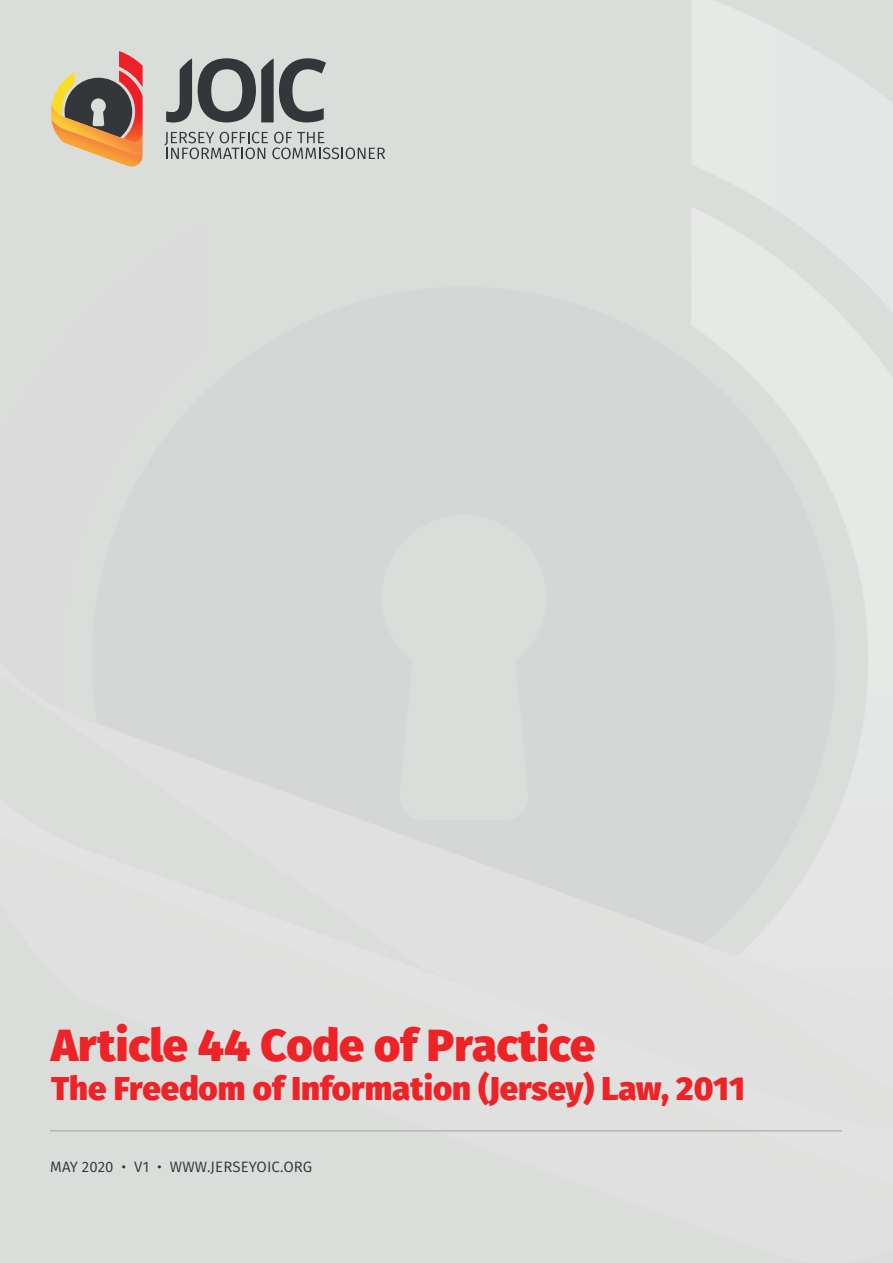
<style>
.page{position:relative;width:893px;height:1263px;background:#fff}
.page>*{position:absolute;margin:0;border:0;box-sizing:border-box;transform-origin:0 0}
.t1{font:800 45px "Fira Sans";color:#ee2327}
.t2{font:800 33px "Fira Sans";color:#ee2327}
.t3{font:15px "Fira Sans";letter-spacing:.01em;color:#333637}
</style>
<div class="page">
<svg style="left:19px;top:0;width:371px;height:166px;background:#c4bfb9"></svg>
<hr style="left:50px;top:1130px;width:792px;height:1px;background:#b7b5b6">
<h1 class="t1" style="left:51px;top:1013px;width:546px">Article 44 Code of Practice</h1>
<p class="t2" style="left:51px;top:1066px;width:695px">The Freedom of Information (Jersey) Law, 2011</p>
<p class="t3" style="left:50px;top:1156px;width:264px">MAY 2020 • V1 • WWW.JERSEYOIC.ORG</p>
</div>
